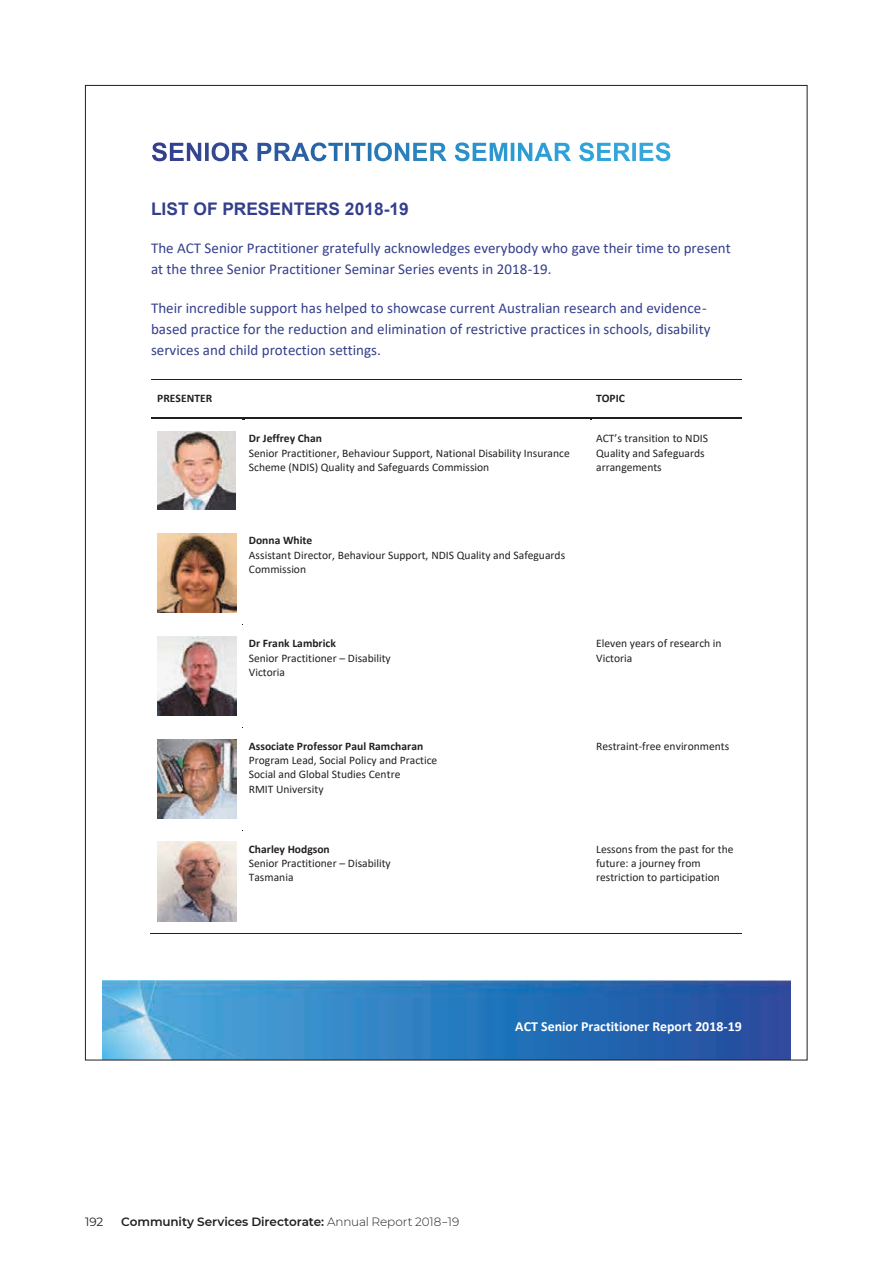
<style>
.page{position:relative;width:893px;height:1263px;background:#fff}
.page>*{position:absolute;margin:0;border:0;box-sizing:border-box;transform-origin:0 0}
.t1{font:700 17.4px "Arial";color:#343f8c}
.t2{font:15px/21.1px "Calibri";color:#343f8c}
.t3{font:700 13.95px "Calibri";color:#fff}
.t4{font:600 12px "Montserrat";letter-spacing:-.005em;color:#231f20}
.t5{font:12px "Montserrat";color:#231f20}
.t6{font:11.55px/14.1px "Calibri";color:#231f20}
.t7{font:700 11.55px "Calibri";color:#231f20}
.s1{font-weight:700}
.s2{font-weight:300}
</style>
<div class="page">
<img style="left:103px;top:980px;width:688px;height:78px">
<svg style="left:152px;top:142px;width:295px;height:19px"></svg>
<svg style="left:455px;top:142px;width:215px;height:19px"></svg>
<hr style="left:151px;top:379px;width:92px;height:1px;background:#231f20">
<hr style="left:243px;top:379px;width:347px;height:1px;background:#231f20">
<hr style="left:591px;top:379px;width:151px;height:1px;background:#231f20">
<hr style="left:151px;top:417px;width:92px;height:3px;background:#231f20">
<hr style="left:245px;top:417px;width:345px;height:3px;background:#231f20">
<hr style="left:592px;top:417px;width:150px;height:3px;background:#231f20">
<hr style="left:150px;top:933px;width:93px;height:1px;background:#231f20">
<hr style="left:242px;top:933px;width:348px;height:1px;background:#231f20">
<hr style="left:590px;top:933px;width:152px;height:1px;background:#231f20">
<img style="left:157px;top:431px;width:79px;height:79px">
<img style="left:157px;top:533px;width:79px;height:79px">
<img style="left:157px;top:636px;width:79px;height:79px">
<img style="left:157px;top:739px;width:79px;height:79px">
<img style="left:157px;top:842px;width:79px;height:79px">
<p class="t1" style="left:151px;top:197px;width:259px">LIST OF PRESENTERS 2018-19</p>
<p class="t2" style="left:151px;top:237px;width:581px">The ACT Senior Practitioner gratefully acknowledges everybody who gave their time to present at the three Senior Practitioner Seminar Series events in 2018-19.</p>
<p class="t2" style="left:151px;top:297px;width:561px">Their incredible support has helped to showcase current Australian research and evidence&shy;based practice for the reduction and elimination of restrictive practices in schools, disability services and child protection settings.</p>
<p class="t7" style="left:157px;top:390px;width:56px">PRESENTER</p>
<p class="t7" style="left:596px;top:390px;width:30px">TOPIC</p>
<p class="t6" style="left:249px;top:431px;width:322px"><span class="s1">Dr Jeffrey Chan<br></span>Senior Practitioner, Behaviour Support, National Disability Insurance<br>Scheme (NDIS) Quality and Safeguards Commission</p>
<p class="t6" style="left:596px;top:431px;width:113px">ACT’s transition to NDIS<br>Quality and Safeguards arrangements</p>
<p class="t6" style="left:249px;top:533px;width:318px"><span class="s1">Donna White<br></span>Assistant Director, Behaviour Support, NDIS Quality and Safeguards<br>Commission</p>
<p class="t6" style="left:249px;top:636px;width:143px"><span class="s1">Dr Frank Lambrick<br></span>Senior Practitioner – Disability<br>Victoria</p>
<p class="t6" style="left:596px;top:636px;width:127px">Eleven years of research in<br>Victoria</p>
<p class="t6" style="left:249px;top:739px;width:190px"><span class="s1">Associate Professor Paul Ramcharan<br></span>Program Lead, Social Policy and Practice<br>Social and Global Studies Centre<br>RMIT University</p>
<p class="t6" style="left:596px;top:739px;width:135px">Restraint-free environments</p>
<p class="t6" style="left:249px;top:842px;width:143px"><span class="s1">Charley Hodgson<br></span>Senior Practitioner – Disability<br>Tasmania</p>
<p class="t6" style="left:596px;top:842px;width:139px">Lessons from the past for the future: a journey from restriction to participation</p>
<p class="t3" style="left:515px;top:1016px;width:228px">ACT Senior Practitioner Report 2018-19</p>
<p class="t5" style="left:85px;top:1214px;width:20px">192</p>
<p class="t4" style="left:121px;top:1213px;width:340px">Community Services Directorate: <span class="s2">Annual Report 2018-19</span></p>
</div>
